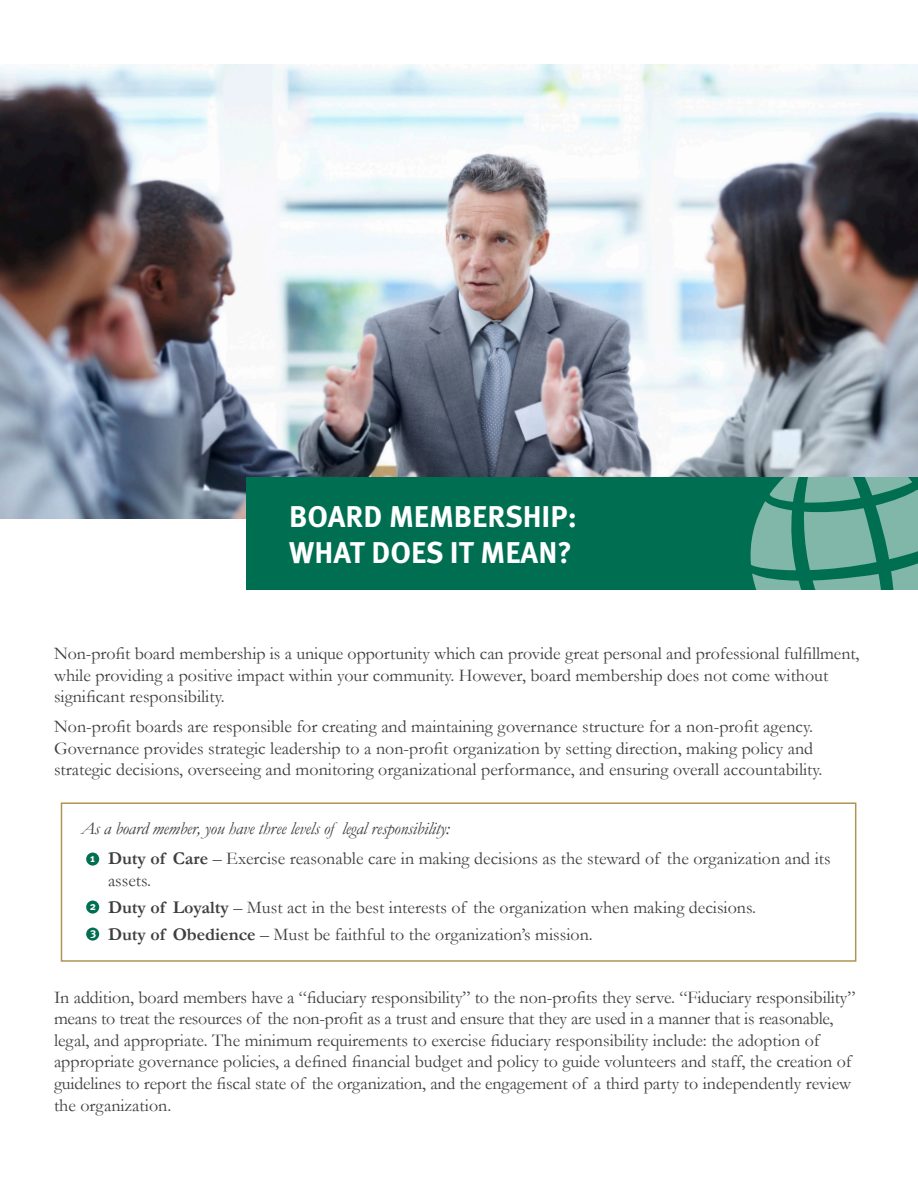
<style>
.page{position:relative;width:918px;height:1188px;background:#fff}
.page>*{position:absolute;margin:0;border:0;box-sizing:border-box;transform-origin:0 0}
.t1{font:700 30px "Meta OT";color:#fff}
.t2{font:18px/21.6px "Garamond";color:#3e3e3f}
.t3{font:italic 18px "Garamond";letter-spacing:-.01em;color:#3e3e3f}
.t4{font:700 11.25px "Meta OT";color:#fff}
.s1{font-weight:700}
</style>
<div class="page">
<div style="left:61px;top:802px;width:795px;height:160px;border:2px solid #b09452"></div>
<img style="left:0;top:65px;width:918px;height:454px">
<svg style="left:751px;top:589px;width:167px;height:1px"></svg>
<svg style="left:246px;top:477px;width:672px;height:112px;background:#147a5e"></svg>
<div style="left:86px;top:853px;width:13px;height:13px;background:#006f51;border-radius:50%"></div>
<div style="left:86px;top:901px;width:13px;height:13px;background:#006f51;border-radius:50%"></div>
<div style="left:86px;top:928px;width:13px;height:13px;background:#006f51;border-radius:50%"></div>
<p class="t1" style="left:289px;top:498px;width:289px">BOARD MEMBERSHIP:</p>
<p class="t1" style="left:289px;top:534px;width:284px">WHAT DOES IT MEAN?</p>
<p class="t2" style="left:54px;top:642px;width:807px">Non-profit board membership is a unique opportunity which can provide great personal and professional fulfillment, while providing a positive impact within your community. However, board membership does not come without significant responsibility.</p>
<p class="t2" style="left:54px;top:715px;width:770px">Non-profit boards are responsible for creating and maintaining governance structure for a non-profit agency.<br>Governance provides strategic leadership to a non-profit organization by setting direction, making policy and strategic decisions, overseeing and monitoring organizational performance, and ensuring overall accountability.</p>
<p class="t3" style="left:81px;top:816px;width:370px">As a board member, you have three levels of legal responsibility:</p>
<p class="t2" style="left:108px;top:847px;width:724px"><span class="s1">Duty of Care</span> – Exercise reasonable care in making decisions as the steward of the organization and its assets.</p>
<p class="t2" style="left:108px;top:896px;width:649px"><span class="s1">Duty of Loyalty</span> – Must act in the best interests of the organization when making decisions.</p>
<p class="t2" style="left:108px;top:923px;width:486px"><span class="s1">Duty of Obedience</span> – Must be faithful to the organization’s mission.</p>
<p class="t4" style="left:90px;top:851px;width:6px">1</p>
<p class="t4" style="left:90px;top:899px;width:8px">2</p>
<p class="t4" style="left:90px;top:925px;width:8px">3</p>
<p class="t2" style="left:54px;top:986px;width:803px">In addition, board members have a “fiduciary responsibility” to the non-profits they serve. “Fiduciary responsibility” means to treat the resources of the non-profit as a trust and ensure that they are used in a manner that is reasonable, legal, and appropriate. The minimum requirements to exercise fiduciary responsibility include: the adoption of appropriate governance policies, a defined financial budget and policy to guide volunteers and staff, the creation of guidelines to report the fiscal state of the organization, and the engagement of a third party to independently review the organization.</p>
</div>
